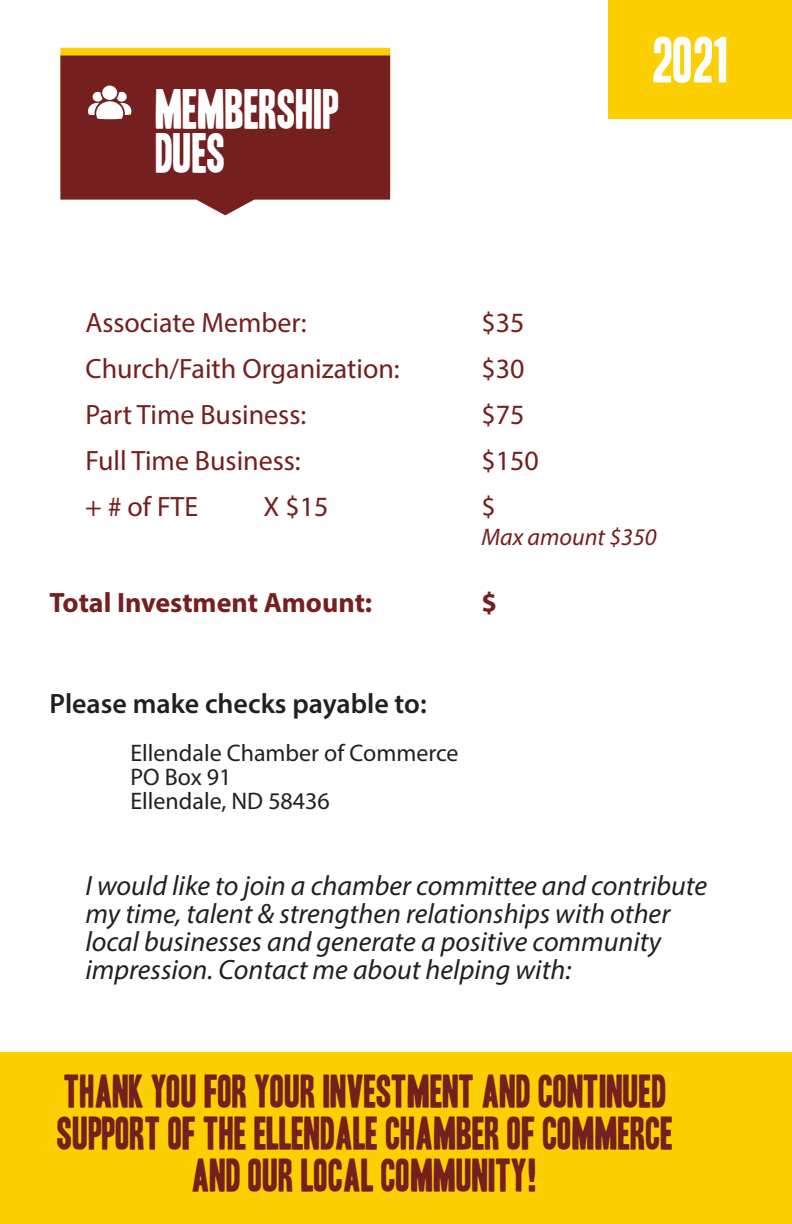
<style>
.page{position:relative;width:792px;height:1224px;background:#fff}
.page>*{position:absolute;margin:0;border:0;box-sizing:border-box;transform-origin:0 0}
.t1{font:56px "Headline One HPLHS";color:#fff}
.t2{font:48px "Headline One HPLHS";color:#fff}
.t3{font:40px/42px "Headline One HPLHS";color:#751f1f;text-align:center}
.t4{font:italic 28px/28px "Myriad Pro";color:#231f20}
.t5{font:28px "Myriad Pro";color:#751f1f}
.t6{font:600 28px "Myriad Pro";color:#231f20}
.t7{font:700 28px "Myriad Pro";color:#751f1f}
.t8{font:24px "Myriad Pro";color:#231f20}
.t9{font:italic 24px "Myriad Pro";color:#751f1f}
</style>
<div class="page">
<div style="left:0;top:1052px;width:792px;height:172px;background:#fccf03"></div>
<svg style="left:60px;top:48px;width:330px;height:8px;background:#f3c404"></svg>
<svg style="left:60px;top:56px;width:330px;height:159px;background:#813333"></svg>
<svg style="left:88px;top:86px;width:43px;height:33px"></svg>
<div style="left:608px;top:0;width:184px;height:118px;background:#fccf03"></div>
<p class="t2" style="left:155px;top:86px;width:185px">MEMBERSHIP</p>
<p class="t2" style="left:155px;top:130px;width:72px">DUES</p>
<p class="t1" style="left:653px;top:33px;width:77px">2021</p>
<p class="t5" style="left:85px;top:306px;width:223px">Associate Member:</p>
<p class="t5" style="left:481px;top:306px;width:45px">$35</p>
<p class="t5" style="left:85px;top:352px;width:316px">Church/Faith Organization:</p>
<p class="t5" style="left:481px;top:352px;width:45px">$30</p>
<p class="t5" style="left:85px;top:398px;width:222px">Part Time Business:</p>
<p class="t5" style="left:481px;top:398px;width:45px">$75</p>
<p class="t5" style="left:85px;top:444px;width:217px">Full Time Business:</p>
<p class="t5" style="left:481px;top:444px;width:59px">$150</p>
<p class="t5" style="left:85px;top:490px;width:115px">+ # of FTE</p>
<p class="t5" style="left:264px;top:490px;width:67px">X $15</p>
<p class="t5" style="left:481px;top:490px;width:16px">$</p>
<p class="t9" style="left:481px;top:522px;width:177px">Max amount $350</p>
<p class="t7" style="left:49px;top:585px;width:324px">Total Investment Amount:</p>
<p class="t7" style="left:481px;top:585px;width:17px">$</p>
<p class="t6" style="left:49px;top:686px;width:379px">Please make checks payable to:</p>
<p class="t8" style="left:130px;top:738px;width:330px">Ellendale Chamber of Commerce</p>
<p class="t8" style="left:130px;top:762px;width:103px">PO Box 91</p>
<p class="t8" style="left:130px;top:786px;width:201px">Ellendale, ND 58436</p>
<p class="t4" style="left:85px;top:871px;width:623px">I would like to join a chamber committee and contribute my time, talent &amp; strengthen relationships with other local businesses and generate a positive community impression. Contact me about helping with:</p>
<p class="t3" style="left:58px;top:1071px;width:617px">THANK YOU FOR YOUR INVESTMENT AND CONTINUED<br>SUPPORT OF THE ELLENDALE CHAMBER OF COMMERCE<br>AND OUR LOCAL COMMUNITY!</p>
</div>
